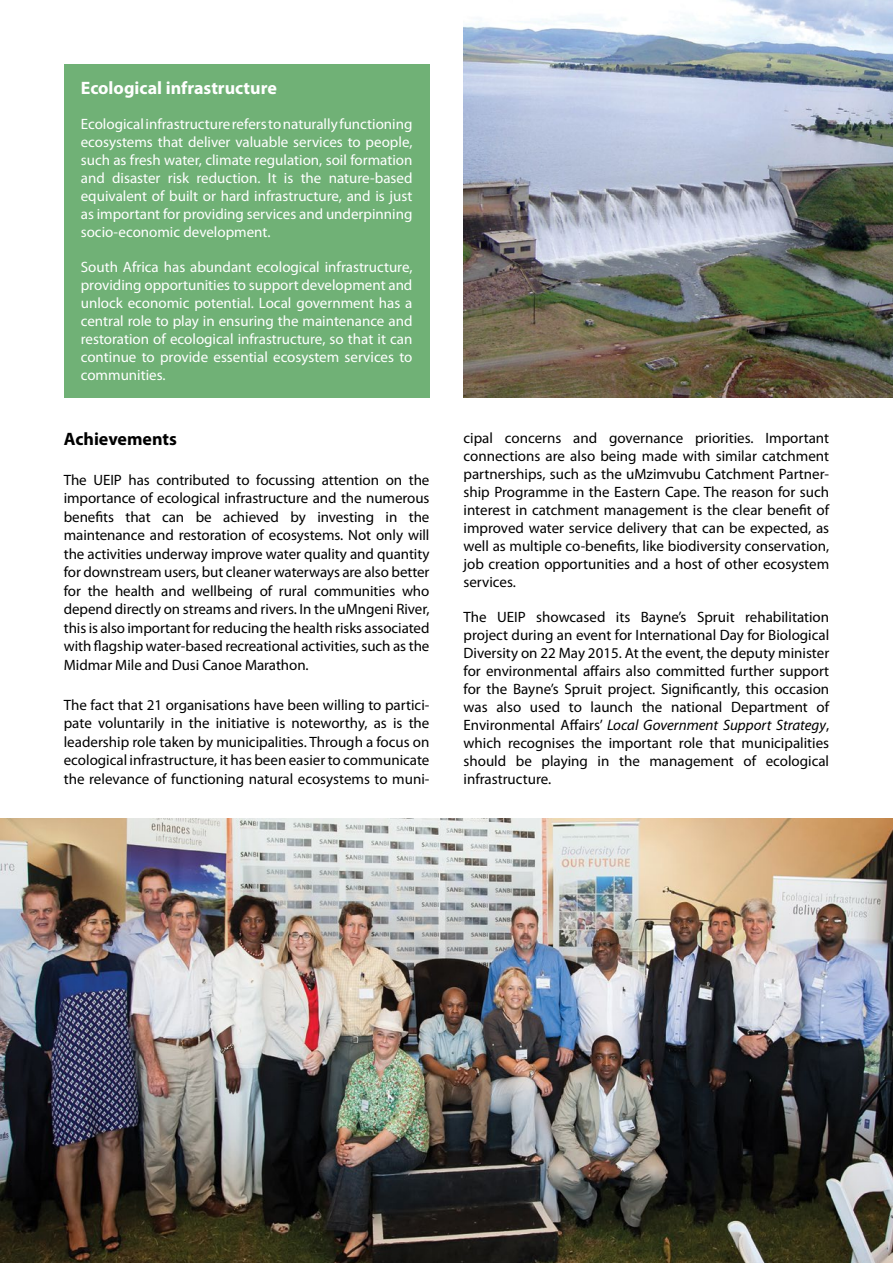
<style>
.page{position:relative;width:893px;height:1263px;background:#fff}
.page>*{position:absolute;margin:0;border:0;box-sizing:border-box;transform-origin:0 0}
.t1{font:700 18px "Myriad Pro";color:#fff}
.t2{font:700 18px "Myriad Pro";color:#000}
.t3{font:15px/18px "Myriad Pro";color:#000;text-align:justify}
.t4{font:15px/18px "Myriad Pro";color:#fff;text-align:justify}
.s1{font-style:italic}
</style>
<div class="page">
<div style="left:64px;top:64px;width:365px;height:333px;background:#70b176"></div>
<img style="left:463px;top:0;width:430px;height:397px">
<img style="left:0;top:819px;width:893px;height:444px">
<p class="t1" style="left:81px;top:76px;width:198px">Ecological infrastructure</p>
<p class="t4" style="left:81px;top:115px;width:333px">Ecological infrastructure refers to naturally functioning ecosystems that deliver valuable services to people, such as fresh water, climate regulation, soil formation and disaster risk reduction. It is the nature-based equivalent of built or hard infrastructure, and is just as important for providing services and underpinning socio-economic development.</p>
<p class="t4" style="left:81px;top:258px;width:333px">South Africa has abundant ecological infrastructure, providing opportunities to support development and unlock economic potential. Local government has a central role to play in ensuring the maintenance and restoration of ecological infrastructure, so that it can continue to provide essential ecosystem services to communities.</p>
<p class="t2" style="left:64px;top:427px;width:115px">Achievements</p>
<p class="t3" style="left:64px;top:470px;width:367px;line-height:18.5px">The UEIP has contributed to focussing attention on the importance of ecological infrastructure and the numerous benefits that can be achieved by investing in the maintenance and restoration of ecosystems. Not only will the activities underway improve water quality and quantity for downstream users, but cleaner waterways are also better for the health and wellbeing of rural communities who depend directly on streams and rivers. In the uMngeni River, this is also important for reducing the health risks associated with flagship water-based recreational activities, such as the Midmar Mile and Dusi Canoe Marathon.</p>
<p class="t3" style="left:64px;top:695px;width:367px;line-height:18.5px">The fact that 21 organisations have been willing to partici&shy;pate voluntarily in the initiative is noteworthy, as is the leadership role taken by municipalities. Through a focus on ecological infrastructure, it has been easier to communicate the relevance of functioning natural ecosystems to muni-</p>
<p class="t3" style="left:463px;top:428px;width:367px">cipal concerns and governance priorities. Important connections are also being made with similar catchment partnerships, such as the uMzimvubu Catchment Partner&shy;ship Programme in the Eastern Cape. The reason for such interest in catchment management is the clear benefit of improved water service delivery that can be expected, as well as multiple co-benefits, like biodiversity conservation, job creation opportunities and a host of other ecosystem services.</p>
<p class="t3" style="left:463px;top:607px;width:367px">The UEIP showcased its Bayne’s Spruit rehabilitation project during an event for International Day for Biological Diversity on 22 May 2015. At the event, the deputy minister for environmental affairs also committed further support for the Bayne’s Spruit project. Significantly, this occasion was also used to launch the national Department of Environmental Affairs’ <span class="s1">Local Government Support Strategy</span>, which recognises the important role that municipalities should be playing in the management of ecological infrastructure.</p>
</div>
